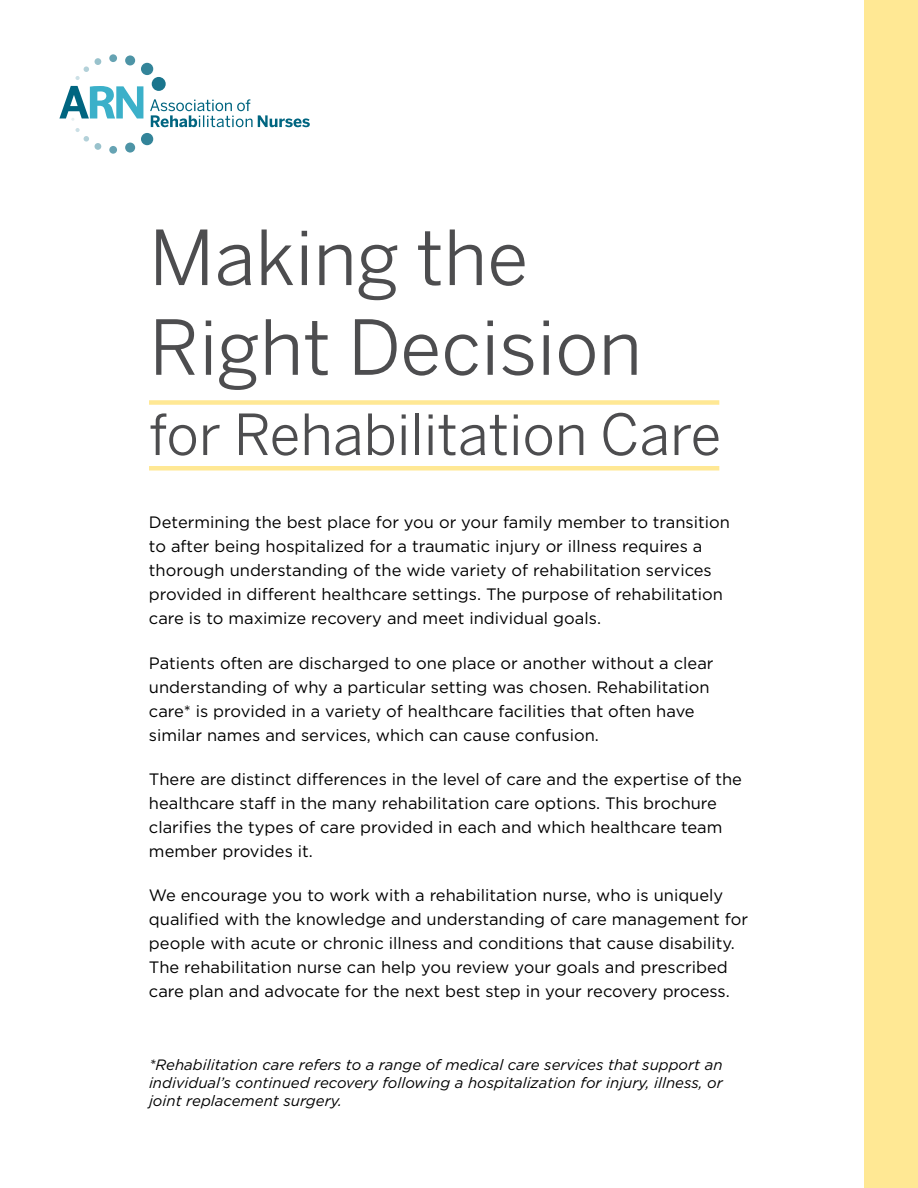
<style>
.page{position:relative;width:918px;height:1188px;background:#fff}
.page>*{position:absolute;margin:0;border:0;box-sizing:border-box;transform-origin:0 0}
.t1{font:75.15px/89.7px "Benton Sans";color:#4d4d4f}
.t2{font:56.1px "Benton Sans";color:#4d4d4f}
.t3{font:16.5px/24px "Gotham";color:#000}
.t4{font:italic 15px/18px "Gotham";color:#000;text-align:justify}
</style>
<div class="page">
<div style="left:864px;top:0;width:54px;height:1188px;background:#ffe894"></div>
<div style="left:141px;top:133px;width:12px;height:12px;background:#338499;border-radius:50%"></div>
<div style="left:125px;top:143px;width:10px;height:10px;background:#4d94a6;border-radius:50%"></div>
<div style="left:109px;top:146px;width:8px;height:8px;background:#66a3b3;border-radius:50%"></div>
<div style="left:95px;top:143px;width:6px;height:7px;background:#99c2cc;border-radius:50%"></div>
<svg style="left:75px;top:128px;width:14px;height:14px"></svg>
<div style="left:152px;top:77px;width:14px;height:14px;background:#1a758d;border-radius:50%"></div>
<div style="left:141px;top:63px;width:12px;height:12px;background:#338499;border-radius:50%"></div>
<div style="left:125px;top:55px;width:10px;height:10px;background:#4d94a6;border-radius:50%"></div>
<div style="left:109px;top:54px;width:8px;height:8px;background:#66a3b3;border-radius:50%"></div>
<div style="left:95px;top:58px;width:6px;height:7px;background:#99c2cc;border-radius:50%"></div>
<svg style="left:75px;top:66px;width:14px;height:14px"></svg>
<svg style="left:59px;top:86px;width:84px;height:35px"></svg>
<svg style="left:150px;top:99px;width:160px;height:28px"></svg>
<div style="left:149px;top:466px;width:570px;height:5px;background:#ffe894"></div>
<div style="left:149px;top:400px;width:570px;height:5px;background:#ffe894"></div>
<h1 class="t1" style="left:149px;top:212px;width:495px">Making the<br>Right Decision</h1>
<h2 class="t2" style="left:149px;top:401px;width:574px">for Rehabilitation Care</h2>
<p class="t3" style="left:149px;top:510px;width:583px">Determining the best place for you or your family member to transition to after being hospitalized for a traumatic injury or illness requires a thorough understanding of the wide variety of rehabilitation services provided in different healthcare settings. The purpose of rehabilitation care is to maximize recovery and meet individual goals.</p>
<p class="t3" style="left:149px;top:650px;width:566px">Patients often are discharged to one place or another without a clear understanding of why a particular setting was chosen. Rehabilitation care* is provided in a variety of healthcare facilities that often have similar names and services, which can cause confusion.</p>
<p class="t3" style="left:149px;top:767px;width:595px">There are distinct differences in the level of care and the expertise of the healthcare staff in the many rehabilitation care options. This brochure clarifies the types of care provided in each and which healthcare team member provides it.</p>
<p class="t3" style="left:149px;top:883px;width:601px">We encourage you to work with a rehabilitation nurse, who is uniquely qualified with the knowledge and understanding of care management for people with acute or chronic illness and conditions that cause disability.<br>The rehabilitation nurse can help you review your goals and prescribed care plan and advocate for the next best step in your recovery process.</p>
<p class="t4" style="left:149px;top:1056px;width:575px">*Rehabilitation care refers to a range of medical care services that support an individual’s continued recovery following a hospitalization for injury, illness, or joint replacement surgery.</p>
</div>
